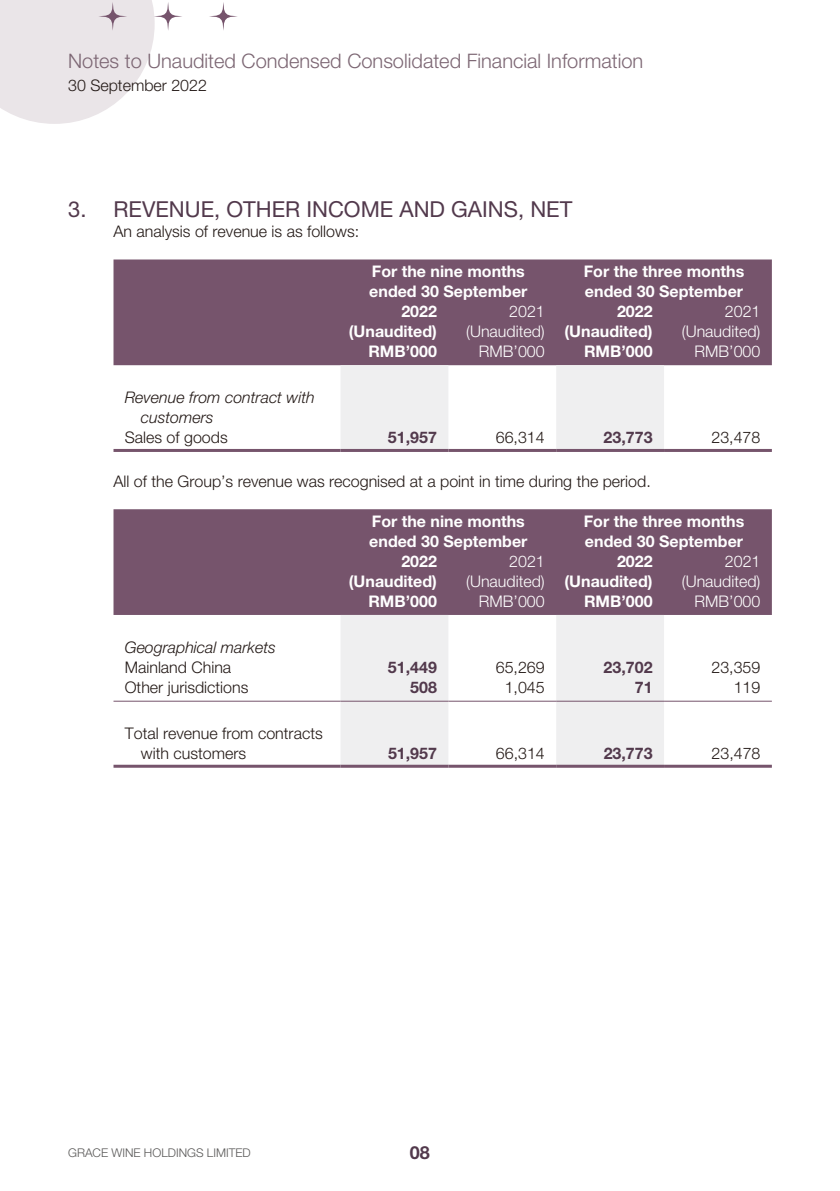
<style>
.page{position:relative;width:840px;height:1191px;background:#fff}
.page>*{position:absolute;margin:0;border:0;box-sizing:border-box;transform-origin:0 0}
.t1{font:22px "Helvetica Neue LT Std";color:#52394c}
.t2{font:300 20px "Helvetica Neue LT Std";color:#7c6673}
.t3{font:700 18px "Helvetica Neue LT Std";color:#52394c}
.t4{font:300 16px/20px "Helvetica Neue LT Std";color:#231916}
.t5{font:700 16px/20px "Helvetica Neue LT Std";color:#fff}
.t6{font:300 16px "Helvetica Neue LT Std";color:#fff}
.t7{font:italic 300 16px/20px "Helvetica Neue LT Std";color:#231916}
.t8{font:700 16px "Helvetica Neue LT Std";color:#52394c}
.t9{font:300 12px "Helvetica Neue LT Std";color:#595857}
.s1{font-weight:700}
</style>
<div class="page">
<svg style="left:0;top:0;width:182px;height:124px"></svg>
<svg style="left:209px;top:2px;width:29px;height:28px"></svg>
<div style="left:113px;top:259px;width:658px;height:106px;background:#76546c"></div>
<svg style="left:340px;top:365px;width:323px;height:84px"></svg>
<hr style="left:113px;top:449px;width:227px;height:3px;background:#76546c">
<hr style="left:340px;top:449px;width:108px;height:3px;background:#76546c">
<hr style="left:448px;top:449px;width:108px;height:3px;background:#76546c">
<hr style="left:556px;top:449px;width:107px;height:3px;background:#76546c">
<hr style="left:663px;top:449px;width:108px;height:3px;background:#76546c">
<div style="left:113px;top:509px;width:658px;height:106px;background:#76546c"></div>
<svg style="left:340px;top:615px;width:323px;height:149px;fill:#efeff0"></svg>
<hr style="left:113px;top:700px;width:227px;height:1px;background:#76546c">
<hr style="left:340px;top:700px;width:108px;height:1px;background:#76546c">
<hr style="left:448px;top:700px;width:108px;height:1px;background:#76546c">
<hr style="left:556px;top:700px;width:107px;height:1px;background:#76546c">
<hr style="left:663px;top:700px;width:108px;height:1px;background:#76546c">
<hr style="left:113px;top:764px;width:227px;height:3px;background:#76546c">
<hr style="left:340px;top:764px;width:108px;height:3px;background:#76546c">
<hr style="left:448px;top:764px;width:108px;height:3px;background:#76546c">
<hr style="left:556px;top:764px;width:107px;height:3px;background:#76546c">
<hr style="left:663px;top:764px;width:108px;height:3px;background:#76546c">
<p class="t2" style="left:68px;top:49px;width:576px">Notes to Unaudited Condensed Consolidated Financial Information</p>
<p class="t4" style="left:68px;top:75px;width:140px">30 September 2022</p>
<h1 class="t1" style="left:68px;top:196px;width:505px">3. REVENUE, OTHER INCOME AND GAINS, NET</h1>
<p class="t4" style="left:113px;top:221px;width:247px">An analysis of revenue is as follows:</p>
<p class="t5" style="left:369px;top:261px;width:159px">For the nine months ended 30 September</p>
<p class="t5" style="left:583px;top:261px;width:162px">For the three months ended 30 September</p>
<p class="t5" style="left:401px;top:301px;width:37px">2022</p>
<p class="t6" style="left:509px;top:301px;width:37px">2021</p>
<p class="t5" style="left:616px;top:301px;width:37px">2022</p>
<p class="t6" style="left:724px;top:301px;width:37px">2021</p>
<p class="t5" style="left:349px;top:321px;width:89px">(Unaudited)</p>
<p class="t6" style="left:466px;top:321px;width:188px">(Unaudited) <span class="s1">(Unaudited)</span></p>
<p class="t6" style="left:681px;top:321px;width:80px">(Unaudited)</p>
<p class="t5" style="left:368px;top:341px;width:70px">RMB’000</p>
<p class="t6" style="left:478px;top:341px;width:67px">RMB’000</p>
<p class="t5" style="left:583px;top:341px;width:70px">RMB’000</p>
<p class="t6" style="left:694px;top:341px;width:67px">RMB’000</p>
<p class="t7" style="left:141px;top:387px;width:175px;text-indent:-16px">Revenue from contract with customers</p>
<p class="t4" style="left:125px;top:427px;width:104px">Sales of goods</p>
<p class="t8" style="left:388px;top:427px;width:50px">51,957</p>
<p class="t4" style="left:495px;top:427px;width:50px">66,314</p>
<p class="t8" style="left:603px;top:427px;width:50px">23,773</p>
<p class="t4" style="left:711px;top:427px;width:50px">23,478</p>
<p class="t4" style="left:113px;top:470px;width:538px">All of the Group’s revenue was recognised at a point in time during the period.</p>
<p class="t5" style="left:369px;top:510px;width:159px">For the nine months ended 30 September</p>
<p class="t5" style="left:583px;top:510px;width:162px">For the three months ended 30 September</p>
<p class="t5" style="left:401px;top:550px;width:37px">2022</p>
<p class="t6" style="left:509px;top:551px;width:37px">2021</p>
<p class="t5" style="left:616px;top:550px;width:37px">2022</p>
<p class="t6" style="left:724px;top:551px;width:37px">2021</p>
<p class="t5" style="left:349px;top:570px;width:89px">(Unaudited)</p>
<p class="t6" style="left:466px;top:571px;width:188px">(Unaudited) <span class="s1">(Unaudited)</span></p>
<p class="t6" style="left:681px;top:571px;width:80px">(Unaudited)</p>
<p class="t5" style="left:368px;top:590px;width:70px">RMB’000</p>
<p class="t6" style="left:478px;top:591px;width:67px">RMB’000</p>
<p class="t5" style="left:583px;top:590px;width:70px">RMB’000</p>
<p class="t6" style="left:694px;top:591px;width:67px">RMB’000</p>
<p class="t7" style="left:125px;top:637px;width:152px">Geographical markets</p>
<p class="t4" style="left:125px;top:657px;width:108px">Mainland China</p>
<p class="t8" style="left:388px;top:657px;width:50px">51,449</p>
<p class="t4" style="left:495px;top:657px;width:50px">65,269</p>
<p class="t8" style="left:603px;top:657px;width:50px">23,702</p>
<p class="t4" style="left:711px;top:657px;width:50px">23,359</p>
<p class="t4" style="left:125px;top:677px;width:125px">Other jurisdictions</p>
<p class="t8" style="left:410px;top:677px;width:28px">508</p>
<p class="t4" style="left:504px;top:677px;width:42px">1,045</p>
<p class="t8" style="left:634px;top:677px;width:19px">71</p>
<p class="t4" style="left:733px;top:677px;width:28px">119</p>
<p class="t4" style="left:141px;top:723px;width:183px;text-indent:-16px">Total revenue from contracts with customers</p>
<p class="t8" style="left:388px;top:743px;width:50px">51,957</p>
<p class="t4" style="left:495px;top:743px;width:50px">66,314</p>
<p class="t8" style="left:603px;top:743px;width:50px">23,773</p>
<p class="t4" style="left:711px;top:743px;width:50px">23,478</p>
<p class="t9" style="left:68px;top:1145px;width:184px">GRACE WINE HOLDINGS LIMITED</p>
<p class="t3" style="left:410px;top:1141px;width:22px">08</p>
</div>
